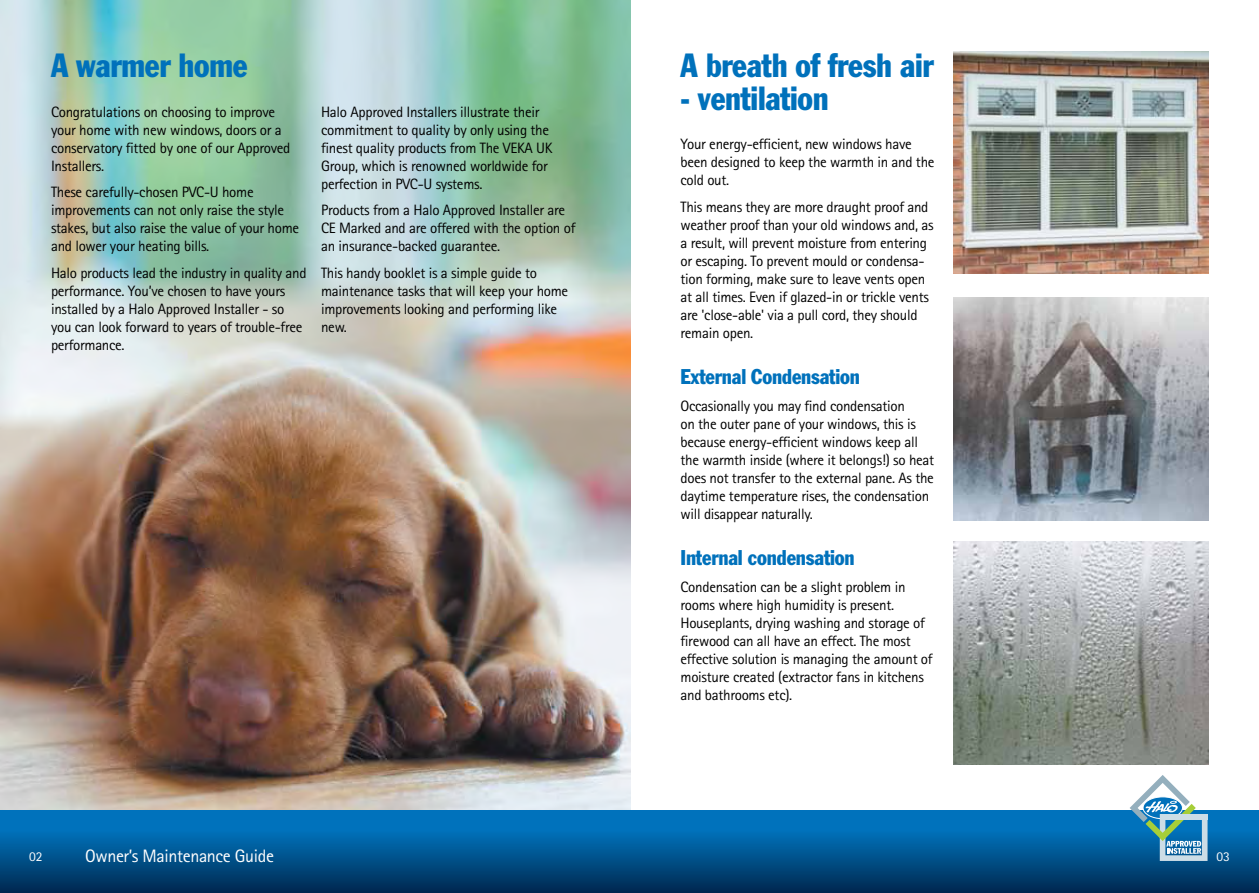
<style>
.page{position:relative;width:1259px;height:893px;background:#fff}
.page>*{position:absolute;margin:0;border:0;box-sizing:border-box;transform-origin:0 0}
.t1{font:condensed 33px "Franklin Gothic Std";letter-spacing:-.01em;color:#0071bb}
.t2{font:condensed 21px "Franklin Gothic Std";letter-spacing:-.01em;color:#0071bb}
.t3{font:18px "Rotis Sans Serif";letter-spacing:-.02em;color:#fff}
.t4{font:15px/18px "Rotis Sans Serif";letter-spacing:-.02em;color:#000}
.t5{font:13.5px "Rotis Sans Serif";color:#fff}
</style>
<div class="page">
<svg style="left:0;top:810px;width:1259px;height:83px;background:#005591"></svg>
<img style="left:0;top:0;width:630px;height:809px">
<img style="left:953px;top:51px;width:255px;height:223px">
<img style="left:953px;top:298px;width:255px;height:223px">
<img style="left:953px;top:541px;width:255px;height:223px">
<svg style="left:1129px;top:775px;width:78px;height:86px"></svg>
<h1 class="t1" style="left:51px;top:45px;width:198px">A warmer home</h1>
<p class="t4" style="left:51px;top:102px;width:241px">Congratulations on choosing to improve your home with new windows, doors or a conservatory fitted by one of our Approved Installers.</p>
<p class="t4" style="left:51px;top:183px;width:250px">These carefully-chosen PVC-U home improvements can not only raise the style stakes, but also raise the value of your home and lower your heating bills.</p>
<p class="t4" style="left:51px;top:263px;width:257px">Halo products lead the industry in quality and performance. You’ve chosen to have yours installed by a Halo Approved Installer - so you can look forward to years of trouble-free performance.</p>
<p class="t4" style="left:321px;top:102px;width:233px">Halo Approved Installers illustrate their commitment to quality by only using the finest quality products from The VEKA UK Group, which is renowned worldwide for perfection in PVC-U systems.</p>
<p class="t4" style="left:321px;top:201px;width:256px">Products from a Halo Approved Installer are<br>CE Marked and are offered with the option of an insurance-backed guarantee.</p>
<p class="t4" style="left:321px;top:263px;width:249px">This handy booklet is a simple guide to maintenance tasks that will keep your home improvements looking and performing like new.</p>
<h1 class="t1" style="left:680px;top:45px;width:255px">A breath of fresh air</h1>
<h1 class="t1" style="left:680px;top:78px;width:150px">- ventilation</h1>
<p class="t4" style="left:680px;top:135px;width:255px">Your energy-efficient, new windows have been designed to keep the warmth in and the cold out.</p>
<p class="t4" style="left:680px;top:197px;width:255px">This means they are more draught proof and weather proof than your old windows and, as a result, will prevent moisture from entering or escaping. To prevent mould or condensa&shy;tion forming, make sure to leave vents open at all times. Even if glazed-in or trickle vents are 'close-able' via a pull cord, they should remain open.</p>
<h2 class="t2" style="left:680px;top:364px;width:181px">External Condensation</h2>
<p class="t4" style="left:680px;top:396px;width:255px">Occasionally you may find condensation<br>on the outer pane of your windows, this is because energy-efficient windows keep all the warmth inside (where it belongs!) so heat does not transfer to the external pane. As the daytime temperature rises, the condensation will disappear naturally.</p>
<h2 class="t2" style="left:680px;top:545px;width:176px">Internal condensation</h2>
<p class="t4" style="left:680px;top:577px;width:254px">Condensation can be a slight problem in rooms where high humidity is present.<br>Houseplants, drying washing and storage of firewood can all have an effect. The most effective solution is managing the amount of moisture created (extractor fans in kitchens and bathrooms etc).</p>
<p class="t5" style="left:29px;top:848px;width:15px">02</p>
<p class="t3" style="left:85px;top:845px;width:190px">Owner’s Maintenance Guide</p>
<p class="t5" style="left:1216px;top:848px;width:15px">03</p>
</div>
